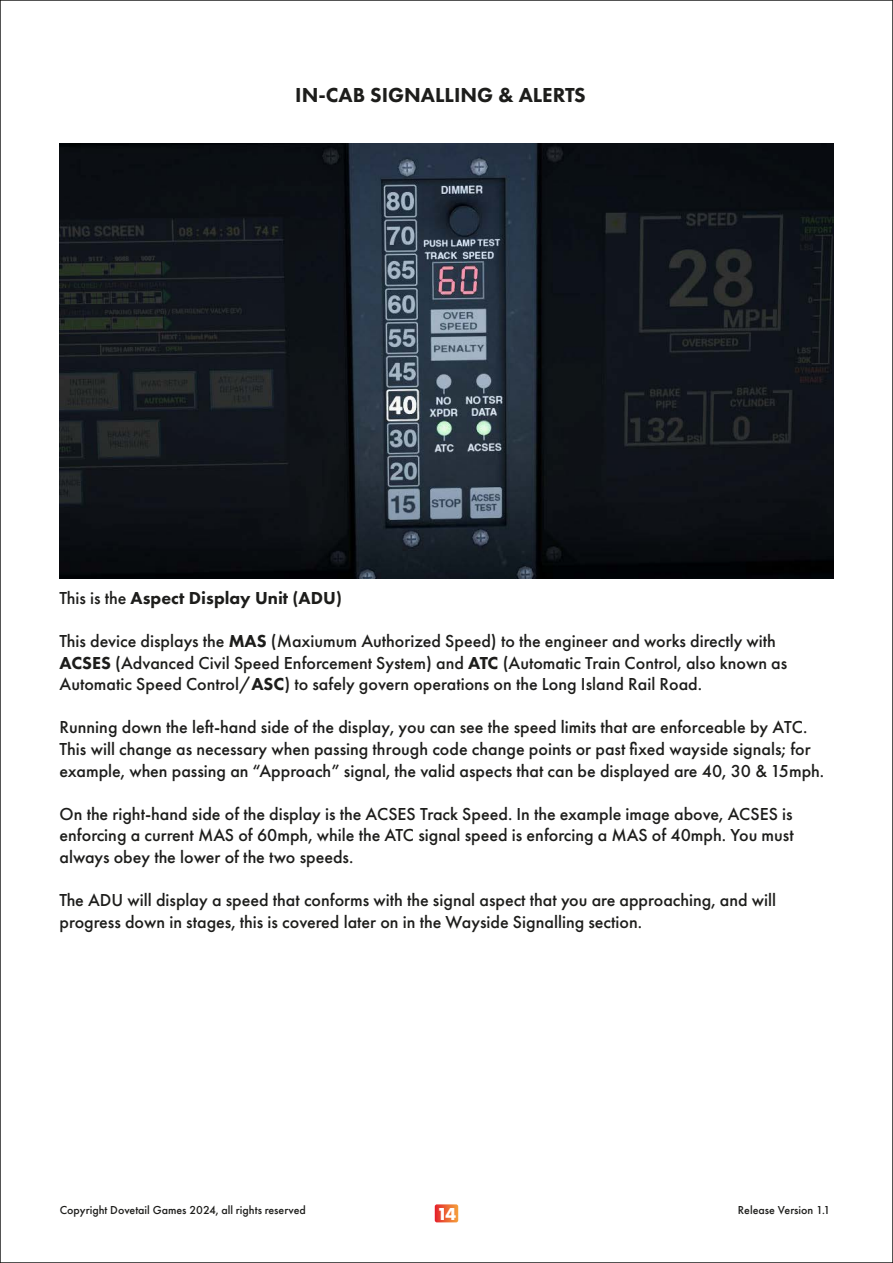
<style>
.page{position:relative;width:893px;height:1263px;background:#fff}
.page>*{position:absolute;margin:0;border:0;box-sizing:border-box;transform-origin:0 0}
.t1{font:800 21px "Futura PT";color:#1d1d1b}
.t2{font:500 18px/21.6px "Futura PT";color:#1d1d1b}
.t3{font:800 18px "Futura PT";color:#1d1d1b}
.t4{font:700 18px "Futura PT";color:#fff}
.t5{font:500 12px "Futura PT";color:#1d1d1b}
.s1{font-weight:500}
.s2{font-weight:800}
</style>
<div class="page">
<img style="left:60px;top:143px;width:773px;height:436px">
<svg style="left:435px;top:1204px;width:23px;height:18px"></svg>
<p class="t1" style="left:295px;top:82px;width:292px">IN-CAB SIGNALLING &amp; ALERTS</p>
<p class="t3" style="left:60px;top:586px;width:284px"><span class="s1">This is the</span> Aspect Display Unit (ADU)</p>
<p class="t2" style="left:60px;top:630px;width:729px">This device displays the <span class="s2">MAS</span> (Maxiumum Authorized Speed) to the engineer and works directly with<br><span class="s2">ACSES</span> (Advanced Civil Speed Enforcement System) and <span class="s2">ATC</span> (Automatic Train Control, also known as<br>Automatic Speed Control/<span class="s2">ASC</span>) to safely govern operations on the Long Island Rail Road.</p>
<p class="t2" style="left:60px;top:716px;width:766px">Running down the left-hand side of the display, you can see the speed limits that are enforceable by ATC.<br>This will change as necessary when passing through code change points or past fixed wayside signals; for example, when passing an “Approach” signal, the valid aspects that can be displayed are 40, 30 &amp; 15mph.</p>
<p class="t2" style="left:60px;top:803px;width:736px;text-align:justify">On the right-hand side of the display is the ACSES Track Speed. In the example image above, ACSES is enforcing a current MAS of 60mph, while the ATC signal speed is enforcing a MAS of 40mph. You must always obey the lower of the two speeds.</p>
<p class="t2" style="left:60px;top:889px;width:718px">The ADU will display a speed that conforms with the signal aspect that you are approaching, and will progress down in stages, this is covered later on in the Wayside Signalling section.</p>
<p class="t5" style="left:60px;top:1203px;width:248px">Copyright Dovetail Games 2024, all rights reserved</p>
<p class="t4" style="left:437px;top:1202px;width:21px">14</p>
<p class="t5" style="left:738px;top:1203px;width:94px">Release Version 1.1</p>
</div>
